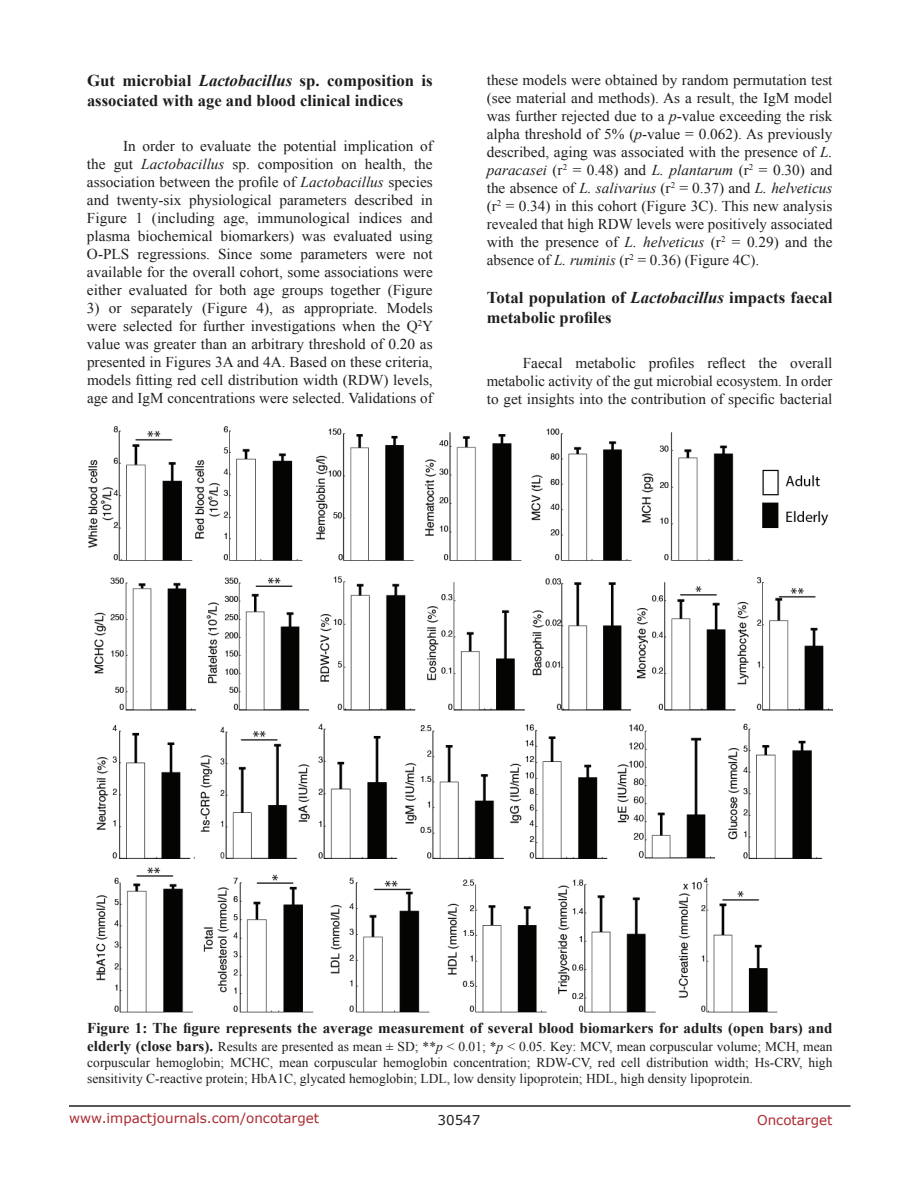
<style>
.page{position:relative;width:918px;height:1188px;background:#fff}
.page>*{position:absolute;margin:0;border:0;box-sizing:border-box;transform-origin:0 0}
.t1{font:700 16.5px/19.8px "Times New Roman";color:#201d20}
.t2{font:15px/18px "Times New Roman";color:#201d20;text-align:justify}
.t3{font:700 15px "Times New Roman";color:#201d20}
.t4{font:13.5px/16.2px "Times New Roman";color:#201d20;text-align:justify}
.t5{font:13.5px "Verdana";color:#ac2830}
.t6{font:13.5px "Verdana";color:#201d20}
.s1{font-style:italic}
.s2{font-weight:700;font-size:15px}
</style>
<div class="page">
<hr style="left:69px;top:1105px;width:781px;height:2px;background:#231f20">
<img style="left:88px;top:426px;width:744px;height:587px">
<p class="t1" style="left:87px;top:70px;width:347px">Gut microbial <span class="s1">Lactobacillus</span> sp. composition is associated with age and blood clinical indices</p>
<p class="t2" style="left:87px;top:137px;width:347px;text-indent:36px">In order to evaluate the potential implication of the gut <span class="s1">Lactobacillus</span> sp. composition on health, the association between the profile of <span class="s1">Lactobacillus</span> species and twenty-six physiological parameters described in Figure 1 (including age, immunological indices and plasma biochemical biomarkers) was evaluated using O-PLS regressions. Since some parameters were not available for the overall cohort, some associations were either evaluated for both age groups together (Figure</p>
<p class="t2" style="left:87px;top:299px;width:348px">3) or separately (Figure 4), as appropriate. Models were selected for further investigations when the Q<sup>2</sup>Y value was greater than an arbitrary threshold of 0.20 as presented in Figures 3A and 4A. Based on these criteria, models fitting red cell distribution width (RDW) levels, age and IgM concentrations were selected. Validations of</p>
<p class="t2" style="left:487px;top:71px;width:347px">these models were obtained by random permutation test (see material and methods). As a result, the IgM model was further rejected due to a <span class="s1">p</span>-value exceeding the risk alpha threshold of 5% (<span class="s1">p</span>-value = 0.062). As previously described, aging was associated with the presence of <span class="s1">L. paracasei</span> (r<sup>2</sup> = 0.48) and <span class="s1">L. plantarum</span> (r<sup>2</sup> = 0.30) and the absence of <span class="s1">L. salivarius</span> (r<sup>2</sup> = 0.37) and <span class="s1">L. helveticus </span>(r<sup>2</sup> = 0.34) in this cohort (Figure 3C). This new analysis revealed that high RDW levels were positively associated with the presence of <span class="s1">L. helveticus</span> (r<sup>2</sup> = 0.29) and the absence of <span class="s1">L. ruminis</span> (r<sup>2</sup> = 0.36) (Figure 4C).</p>
<p class="t1" style="left:487px;top:287px;width:347px">Total population of <span class="s1">Lactobacillus</span> impacts faecal metabolic profiles</p>
<p class="t2" style="left:487px;top:354px;width:347px;text-indent:36px">Faecal metabolic profiles reflect the overall metabolic activity of the gut microbial ecosystem. In order to get insights into the contribution of specific bacterial</p>
<p class="t3" style="left:87px;top:1017px;width:747px">Figure 1: The figure represents the average measurement of several blood biomarkers for adults (open bars) and</p>
<p class="t4" style="left:87px;top:1038px;width:747px"><span class="s2">elderly (close bars).</span> Results are presented as mean ± SD; **<span class="s1">p</span> &lt; 0.01; *<span class="s1">p</span> &lt; 0.05. Key: MCV, mean corpuscular volume; MCH, mean corpuscular hemoglobin; MCHC, mean corpuscular hemoglobin concentration; RDW-CV, red cell distribution width; Hs-CRV, high sensitivity C-reactive protein; HbA1C, glycated hemoglobin; LDL, low density lipoprotein; HDL, high density lipoprotein.</p>
<p class="t5" style="left:69px;top:1109px;width:252px">www.impactjournals.com/oncotarget</p>
<p class="t6" style="left:438px;top:1111px;width:44px">30547</p>
<p class="t5" style="left:757px;top:1111px;width:77px">Oncotarget</p>
</div>
